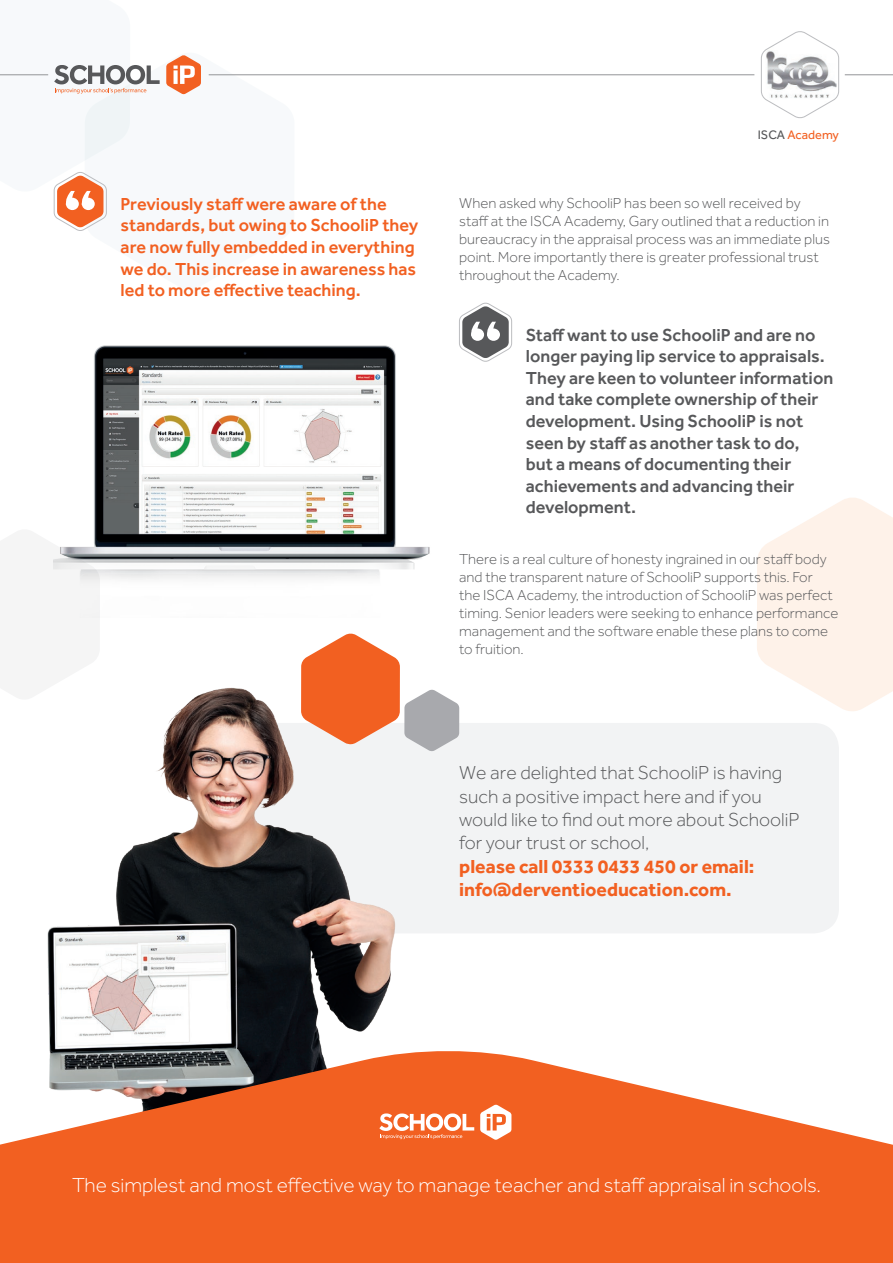
<style>
.page{position:relative;width:893px;height:1263px;background:#fff}
.page>*{position:absolute;margin:0;border:0;box-sizing:border-box;transform-origin:0 0}
.t1{font:300 21px "Effra";color:#fff}
.t2{font:300 19.5px/23.4px "Effra";color:#57585a}
.t3{font:700 19.5px/23.4px "Effra";color:#f26021}
.t4{font:500 18px/21.6px "Effra";color:#57585a}
.t5{font:500 18px/21.6px "Effra";color:#f26021}
.t6{font:300 15px/18px "Effra";color:#57585a}
.t7{font:12.75px "Effra";color:#f26021}
.s1{color:#57585a}
</style>
<div class="page">
<div style="left:230px;top:723px;width:609px;height:210px;background:#f2f3f4;border-radius:26px"></div>
<img style="left:47px;top:687px;width:348px;height:361px">
<svg style="left:301px;top:633px;width:158px;height:118px"></svg>
<svg style="left:757px;top:498px;width:136px;height:213px"></svg>
<svg style="left:0;top:1048px;width:893px;height:215px;fill:#f26021"></svg>
<svg style="left:761px;top:31px;width:78px;height:87px"></svg>
<svg style="left:459px;top:302px;width:53px;height:60px"></svg>
<svg style="left:47px;top:558px;width:53px;height:142px"></svg>
<svg style="left:166px;top:55px;width:35px;height:39px"></svg>
<hr style="left:209px;top:74px;width:545px;height:1px;background:#939598">
<hr style="left:845px;top:74px;width:48px;height:1px;background:#939598">
<img style="left:54px;top:345px;width:376px;height:272px">
<svg style="left:0;top:65px;width:160px;height:166px"></svg>
<svg style="left:379px;top:1113px;width:95px;height:26px"></svg>
<svg style="left:480px;top:1104px;width:31px;height:36px"></svg>
<p class="t5" style="left:121px;top:193px;width:299px">Previously staff were aware of the standards, but owing to SchooliP they are now fully embedded in everything we do. This increase in awareness has led to more effective teaching.</p>
<p class="t7" style="left:758px;top:127px;width:83px"><span class="s1">ISCA</span> Academy</p>
<p class="t6" style="left:459px;top:194px;width:372px">When asked why SchooliP has been so well received by staff at the ISCA Academy, Gary outlined that a reduction in bureaucracy in the appraisal process was an immediate plus point. More importantly there is greater professional trust throughout the Academy.</p>
<p class="t4" style="left:526px;top:323px;width:309px">Staff want to use SchooliP and are no longer paying lip service to appraisals.<br>They are keen to volunteer information and take complete ownership of their development. Using SchooliP is not seen by staff as another task to do,<br>but a means of documenting their achievements and advancing their development.</p>
<p class="t6" style="left:459px;top:550px;width:381px">There is a real culture of honesty ingrained in our staff body and the transparent nature of SchooliP supports this. For<br>the ISCA Academy, the introduction of SchooliP was perfect timing. Senior leaders were seeking to enhance performance management and the software enable these plans to come to fruition.</p>
<h2 class="t2" style="left:459px;top:761px;width:342px">We are delighted that SchooliP is having such a positive impact here and if you would like to find out more about SchooliP for your trust or school,</h2>
<h2 class="t3" style="left:459px;top:854px;width:297px">please call 0333 0433 450 or email: info@derventioeducation.com.</h2>
<h1 class="t1" style="left:72px;top:1173px;width:750px">The simplest and most effective way to manage teacher and staff appraisal in schools.</h1>
</div>
